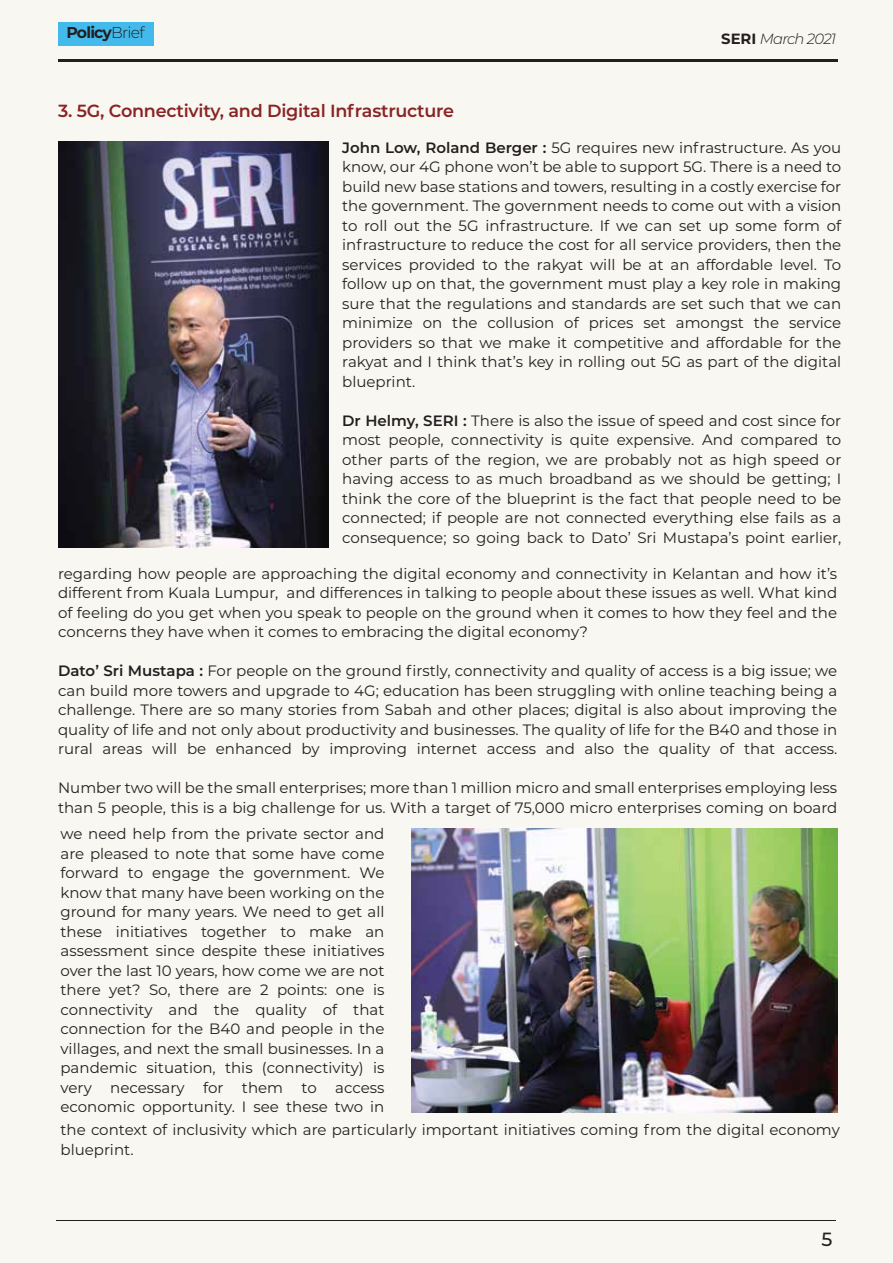
<style>
.page{position:relative;width:893px;height:1263px;background:#f9f7f2}
.page>*{position:absolute;margin:0;border:0;box-sizing:border-box;transform-origin:0 0}
.t1{font:500 19.05px "Montserrat";color:#231f20}
.t2{font:600 17.55px "Montserrat";letter-spacing:-.015em;color:#892424}
.t3{font:700 15.75px "Montserrat";letter-spacing:-.05em;color:#231f20}
.t4{font:15px/19.5px "Montserrat";color:#231f20;text-align:justify}
.t5{font:italic 300 14.85px "Montserrat";letter-spacing:-.055em;color:#231f20}
.s1{font-weight:300}
.s2{font-weight:700;font-style:normal}
.s3{font-weight:600}
</style>
<div class="page">
<hr style="left:58px;top:59px;width:779px;height:3px;background:#231f20">
<div style="left:58px;top:22px;width:95px;height:24px;background:#42bbec"></div>
<hr style="left:56px;top:1220px;width:779px;height:1px;background:#231f20">
<img style="left:58px;top:142px;width:271px;height:406px">
<img style="left:411px;top:829px;width:426px;height:284px">
<p class="t3" style="left:66px;top:21px;width:80px">Policy<span class="s1">Brief</span></p>
<p class="t5" style="left:721px;top:29px;width:116px"><span class="s2">SERI</span> March 2021</p>
<p class="t2" style="left:58px;top:99px;width:398px">3. 5G, Connectivity, and Digital Infrastructure</p>
<p class="t4" style="left:342px;top:137px;width:501px"><span class="s3">John Low, Roland Berger :</span> 5G requires new infrastructure. As you know, our 4G phone won’t be able to support 5G. There is a need to build new base stations and towers, resulting in a costly exercise for the government. The government needs to come out with a vision to roll out the 5G infrastructure. If we can set up some form of infrastructure to reduce the cost for all service providers, then the services provided to the rakyat will be at an affordable level. To follow up on that, the government must play a key role in making sure that the regulations and standards are set such that we can minimize on the collusion of prices set amongst the service providers so that we make it competitive and affordable for the rakyat and I think that’s key in rolling out 5G as part of the digital blueprint.</p>
<p class="t4" style="left:342px;top:410px;width:501px"><span class="s3">Dr Helmy, SERI :</span> There is also the issue of speed and cost since for most people, connectivity is quite expensive. And compared to other parts of the region, we are probably not as high speed or having access to as much broadband as we should be getting; I think the core of the blueprint is the fact that people need to be connected; if people are not connected everything else fails as a consequence; so going back to Dato’ Sri Mustapa’s point earlier,</p>
<p class="t4" style="left:58px;top:563px;width:781px">regarding how people are approaching the digital economy and connectivity in Kelantan and how it’s different from Kuala Lumpur, and differences in talking to people about these issues as well. What kind of feeling do you get when you speak to people on the ground when it comes to how they feel and the concerns they have when it comes to embracing the digital economy?</p>
<p class="t4" style="left:58px;top:660px;width:781px"><span class="s3">Dato’ Sri Mustapa :</span> For people on the ground firstly, connectivity and quality of access is a big issue; we can build more towers and upgrade to 4G; education has been struggling with online teaching being a challenge. There are so many stories from Sabah and other places; digital is also about improving the quality of life and not only about productivity and businesses. The quality of life for the B40 and those in rural areas will be enhanced by improving internet access and also the quality of that access.</p>
<p class="t4" style="left:58px;top:777px;width:781px">Number two will be the small enterprises; more than 1 million micro and small enterprises employing less than 5 people, this is a big challenge for us. With a target of 75,000 micro enterprises coming on board</p>
<p class="t4" style="left:61px;top:823px;width:325px">we need help from the private sector and are pleased to note that some have come forward to engage the government. We know that many have been working on the ground for many years. We need to get all these initiatives together to make an assessment since despite these initiatives over the last 10 years, how come we are not there yet? So, there are 2 points: one is connectivity and the quality of that connection for the B40 and people in the villages, and next the small businesses. In a pandemic situation, this (connectivity) is very necessary for them to access economic opportunity. I see these two in</p>
<p class="t4" style="left:61px;top:1120px;width:781px">the context of inclusivity which are particularly important initiatives coming from the digital economy blueprint.</p>
<p class="t1" style="left:821px;top:1226px;width:12px">5</p>
</div>
